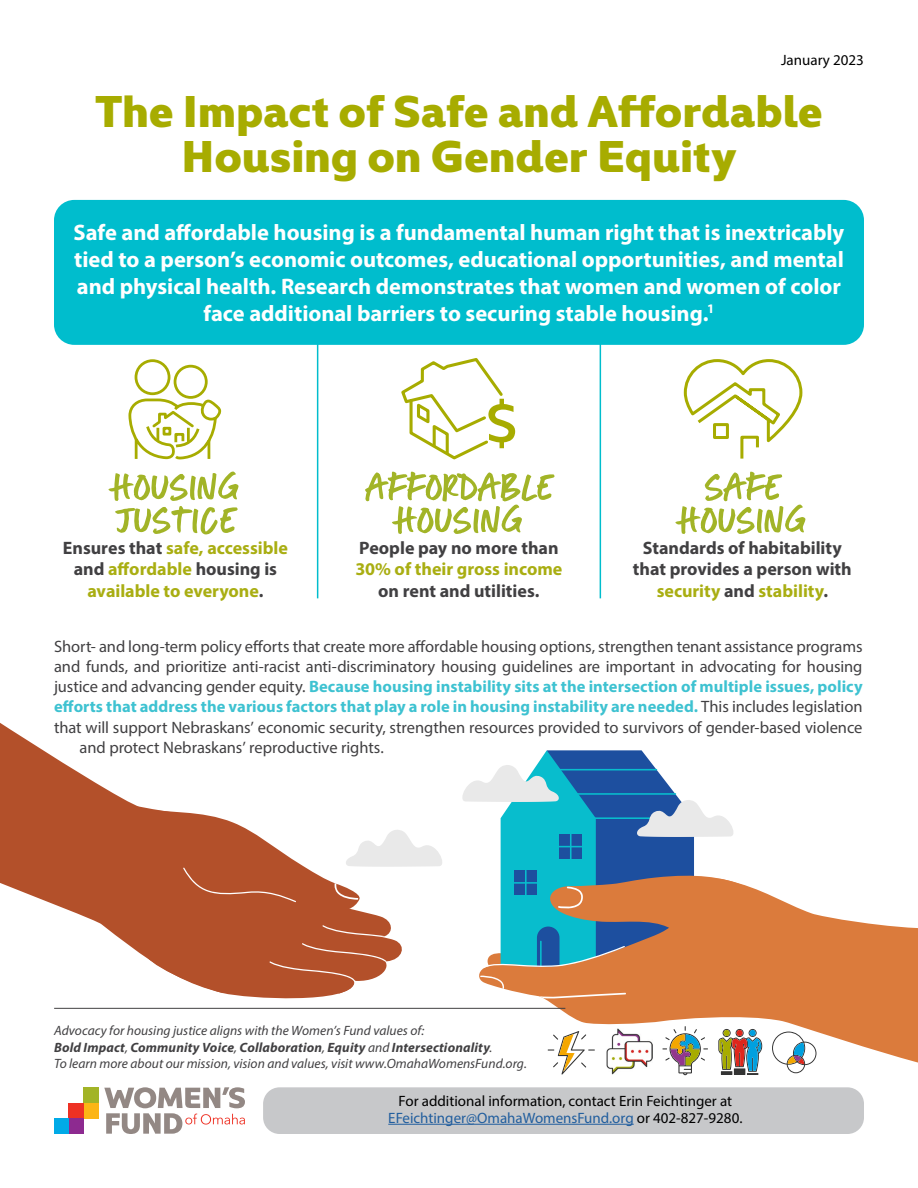
<style>
.page{position:relative;width:918px;height:1188px;background:#fff}
.page>*{position:absolute;margin:0;border:0;box-sizing:border-box;transform-origin:0 0}
.t1{font:52.5px "Backlash Small Caps";color:#a2b427}
.t2{font:900 45px/45px "Kyrial Display Pro";letter-spacing:-.005em;color:#a7ac00;text-align:center}
.t3{font:700 22.5px/27px "Myriad Pro";letter-spacing:-.005em;color:#fff;text-align:center}
.t4{font:700 18px/21.6px "Myriad Pro";color:#414042;text-align:center}
.t5{font:700 18px/21.6px "Myriad Pro";color:#a9ae12;text-align:center}
.t6{font:16.5px "Myriad Pro";letter-spacing:-.005em;color:#414042}
.t7{font:700 16.5px "Myriad Pro";color:#3ec2d1}
.t8{font:15px/16.5px "Myriad Pro";color:#000;text-align:center}
.t9{font:italic 13.5px/16.5px "Myriad Pro";color:#414042}
.s1{color:#414042}
.s2{color:#a9ae12}
.s3{font-weight:400;color:#414042}
.s4{font-weight:700}
.s5{color:#215e9e}
</style>
<div class="page">
<svg style="left:477px;top:916px;width:441px;height:147px;fill:#db7b3c"></svg>
<svg style="left:462px;top:750px;width:364px;height:249px"></svg>
<svg style="left:222px;top:913px;width:180px;height:86px;fill:#b3502a"></svg>
<svg style="left:322px;top:925px;width:63px;height:12px"></svg>
<svg style="left:0;top:723px;width:256px;height:270px"></svg>
<svg style="left:269px;top:943px;width:118px;height:51px;background:#bd6746"></svg>
<svg style="left:134px;top:808px;width:308px;height:105px"></svg>
<img style="left:606px;top:1029px;width:46px;height:46px">
<svg style="left:662px;top:1027px;width:46px;height:48px"></svg>
<div style="left:84px;top:1103px;width:15px;height:15px;background:#fcb515"></div>
<div style="left:68px;top:1103px;width:16px;height:15px;background:#ee3124"></div>
<div style="left:68px;top:1118px;width:16px;height:16px;background:#8d2a90"></div>
<div style="left:54px;top:1118px;width:14px;height:16px;background:#00aae7"></div>
<div style="left:84px;top:1088px;width:15px;height:15px;background:#a2b427"></div>
<svg style="left:104px;top:1087px;width:141px;height:47px"></svg>
<div style="left:263px;top:1087px;width:601px;height:47px;background:#c7c8ca;border-radius:16px"></div>
<hr style="left:54px;top:1008px;width:511px;height:1px;background:#414042">
<hr style="left:388px;top:1124px;width:246px;height:1px;background:#215e9e">
<div style="left:54px;top:200px;width:810px;height:145px;background:#00bdcd;border-radius:20px"></div>
<hr style="left:317px;top:329px;width:1px;height:269px;background:#00bdcd">
<hr style="left:600px;top:329px;width:1px;height:269px;background:#00bdcd">
<svg style="left:128px;top:359px;width:94px;height:101px"></svg>
<svg style="left:401px;top:358px;width:115px;height:102px"></svg>
<svg style="left:683px;top:359px;width:120px;height:100px"></svg>
<svg style="left:718px;top:1029px;width:44px;height:46px"></svg>
<svg style="left:548px;top:1031px;width:47px;height:44px"></svg>
<svg style="left:772px;top:1032px;width:44px;height:41px"></svg>
<p class="t8" style="left:781px;top:52px;width:84px">January 2023</p>
<h2 class="t2" style="left:95px;top:84px;width:729px">The Impact of Safe and Affordable<br>Housing on Gender Equity</h2>
<p class="t3" style="left:74px;top:218px;width:772px">Safe and affordable housing is a fundamental human right that is inextricably tied to a person’s economic outcomes, educational opportunities, and mental and physical health. Research demonstrates that women and women of color face additional barriers to securing stable housing.<sup>1</sup></p>
<h1 class="t1" style="left:112px;top:463px;width:129px">HOUSING</h1>
<h1 class="t1" style="left:115px;top:496px;width:122px">JUSTICE</h1>
<p class="t5" style="left:63px;top:536px;width:226px"><span class="s1">Ensures that</span> safe, accessible <span class="s1">and</span> affordable <span class="s1">housing is </span>available to everyone<span class="s1">.</span></p>
<h1 class="t1" style="left:365px;top:463px;width:189px">AFFORDABLE</h1>
<h1 class="t1" style="left:395px;top:496px;width:129px">HOUSING</h1>
<p class="t4" style="left:359px;top:536px;width:201px">People pay no more than</p>
<p class="t5" style="left:355px;top:558px;width:209px">30% of their gross income</p>
<p class="t4" style="left:378px;top:579px;width:163px">on rent and utilities.</p>
<h1 class="t1" style="left:704px;top:463px;width:77px">SAFE</h1>
<h1 class="t1" style="left:679px;top:496px;width:129px">HOUSING</h1>
<p class="t4" style="left:633px;top:536px;width:220px">Standards of habitability that provides a person with <span class="s2">security</span> and <span class="s2">stability</span>.</p>
<p class="t6" style="left:54px;top:636px;width:810px">Short- and long-term policy efforts that create more affordable housing options, strengthen tenant assistance programs</p>
<p class="t6" style="left:54px;top:656px;width:810px">and funds, and prioritize anti-racist anti-discriminatory housing guidelines are important in advocating for housing</p>
<p class="t7" style="left:54px;top:676px;width:810px"><span class="s3">justice and advancing gender equity.</span> Because housing instability sits at the intersection of multiple issues, policy</p>
<p class="t7" style="left:54px;top:696px;width:810px">efforts that address the various factors that play a role in housing instability are needed. <span class="s3">This includes legislation</span></p>
<p class="t6" style="left:54px;top:717px;width:810px">that will support Nebraskans’ economic security, strengthen resources provided to survivors of gender-based violence</p>
<p class="t6" style="left:80px;top:737px;width:306px">and protect Nebraskans’ reproductive rights.</p>
<p class="t9" style="left:54px;top:1022px;width:474px">Advocacy for housing justice aligns with the Women’s Fund values of:<br><span class="s4">Bold Impact</span>, <span class="s4">Community Voice</span>, <span class="s4">Collaboration</span>, <span class="s4">Equity</span> and <span class="s4">Intersectionality</span>.<br>To learn more about our mission, vision and values, visit www.OmahaWomensFund.org.</p>
<p class="t8" style="left:388px;top:1093px;width:356px">For additional information, contact Erin Feichtinger at<br><span class="s5">EFeichtinger@OmahaWomensFund.org</span> or 402-827-9280.</p>
</div>
